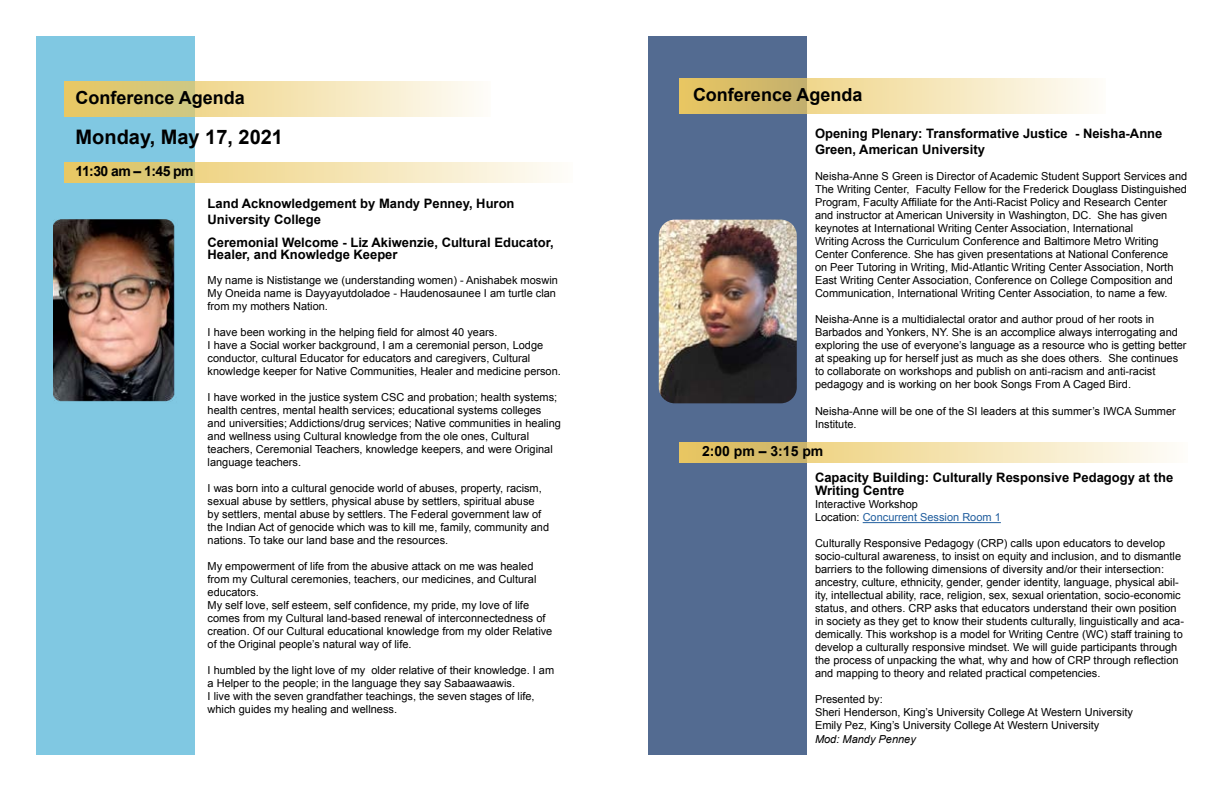
<style>
.page{position:relative;width:1224px;height:792px;background:#fff}
.page>*{position:absolute;margin:0;border:0;box-sizing:border-box;transform-origin:0 0}
.t1{font:700 20px "Arial";color:#000}
.t2{font:700 18px "Arial";color:#000}
.t3{font:700 14px "Arial";letter-spacing:-.04em;color:#000}
.t4{font:700 13px/16px "Arial";color:#000}
.t5{font:11px/13px "Arial";color:#000}
.t6{font:italic 11px "Arial";color:#000}
.s1{color:#215e9e}
</style>
<div class="page">
<div style="left:36px;top:36px;width:159px;height:720px;background:#80c8e2"></div>
<div style="left:648px;top:36px;width:159px;height:720px;background:#536b91"></div>
<hr style="left:863px;top:522px;width:138px;height:1px;background:#215e9e">
<svg style="left:64px;top:81px;width:412px;height:36px;background:#eddea7"></svg>
<svg style="left:680px;top:79px;width:411px;height:35px;background:#ecdaa3"></svg>
<svg style="left:64px;top:162px;width:489px;height:21px;background:#efdea7"></svg>
<img style="left:54px;top:220px;width:121px;height:182px">
<img style="left:659px;top:220px;width:138px;height:183px">
<svg style="left:680px;top:442px;width:489px;height:21px;background:#eedca5"></svg>
<p class="t2" style="left:76px;top:85px;width:171px">Conference Agenda</p>
<p class="t2" style="left:693px;top:83px;width:171px">Conference Agenda</p>
<h2 class="t1" style="left:76px;top:123px;width:209px">Monday, May 17, 2021</h2>
<p class="t3" style="left:76px;top:161px;width:120px">11:30 am – 1:45 pm</p>
<p class="t4" style="left:208px;top:195px;width:308px">Land Acknowledgement by Mandy Penney, Huron<br>University College</p>
<p class="t4" style="left:208px;top:236px;width:348px;line-height:12px">Ceremonial Welcome - Liz Akiwenzie, Cultural Educator,<br>Healer, and Knowledge Keeper</p>
<p class="t5" style="left:208px;top:273px;width:352px">My name is Nististange we (understanding women) - Anishabek moswin<br>My Oneida name is Dayyayutdoladoe - Haudenosaunee I am turtle clan from my mothers Nation.</p>
<p class="t5" style="left:208px;top:325px;width:291px">I have been working in the helping field for almost 40 years.</p>
<p class="t5" style="left:208px;top:338px;width:355px">I have a Social worker background, I am a ceremonial person, Lodge conductor, cultural Educator for educators and caregivers, Cultural knowledge keeper for Native Communities, Healer and medicine person.</p>
<p class="t5" style="left:208px;top:390px;width:355px">I have worked in the justice system CSC and probation; health systems; health centres, mental health services; educational systems colleges and universities; Addictions/drug services; Native communities in healing and wellness using Cultural knowledge from the ole ones, Cultural teachers, Ceremonial Teachers, knowledge keepers, and were Original language teachers.</p>
<p class="t5" style="left:208px;top:481px;width:343px">I was born into a cultural genocide world of abuses, property, racism, sexual abuse by settlers, physical abuse by settlers, spiritual abuse<br>by settlers, mental abuse by settlers. The Federal government law of the Indian Act of genocide which was to kill me, family, community and nations. To take our land base and the resources.</p>
<p class="t5" style="left:208px;top:559px;width:330px">My empowerment of life from the abusive attack on me was healed from my Cultural ceremonies, teachers, our medicines, and Cultural educators.</p>
<p class="t5" style="left:208px;top:598px;width:323px">My self love, self esteem, self confidence, my pride, my love of life</p>
<p class="t5" style="left:208px;top:611px;width:346px">comes from my Cultural land-based renewal of interconnectedness of creation. Of our Cultural educational knowledge from my older Relative of the Original people’s natural way of life.</p>
<p class="t5" style="left:208px;top:663px;width:348px">I humbled by the light love of my older relative of their knowledge. I am a Helper to the people; in the language they say Sabaawaawis.<br>I live with the seven grandfather teachings, the seven stages of life, which guides my healing and wellness.</p>
<p class="t4" style="left:815px;top:126px;width:349px">Opening Plenary: Transformative Justice - Neisha-Anne<br>Green, American University</p>
<p class="t5" style="left:815px;top:170px;width:374px">Neisha-Anne S Green is Director of Academic Student Support Services and<br>The Writing Center, Faculty Fellow for the Frederick Douglass Distinguished</p>
<p class="t5" style="left:815px;top:196px;width:354px">Program, Faculty Affiliate for the Anti-Racist Policy and Research Center</p>
<p class="t5" style="left:815px;top:209px;width:360px">and instructor at American University in Washington, DC. She has given keynotes at International Writing Center Association, International<br>Writing Across the Curriculum Conference and Baltimore Metro Writing Center Conference. She has given presentations at National Conference on Peer Tutoring in Writing, Mid-Atlantic Writing Center Association, North East Writing Center Association, Conference on College Composition and Communication, International Writing Center Association, to name a few.</p>
<p class="t5" style="left:815px;top:313px;width:373px">Neisha-Anne is a multidialectal orator and author proud of her roots in Barbados and Yonkers, NY. She is an accomplice always interrogating and exploring the use of everyone’s language as a resource who is getting better at speaking up for herself just as much as she does others. She continues to collaborate on workshops and publish on anti-racism and anti-racist pedagogy and is working on her book Songs From A Caged Bird.</p>
<p class="t5" style="left:815px;top:404px;width:362px">Neisha-Anne will be one of the SI leaders at this summer’s IWCA Summer<br>Institute.</p>
<p class="t3" style="left:702px;top:442px;width:123px">2:00 pm – 3:15 pm</p>
<p class="t4" style="left:815px;top:472px;width:360px;line-height:13px">Capacity Building: Culturally Responsive Pedagogy at the<br>Writing Centre</p>
<p class="t5" style="left:815px;top:498px;width:187px">Interactive Workshop<br>Location: <span class="s1">Concurrent Session Room 1</span></p>
<p class="t5" style="left:815px;top:537px;width:371px">Culturally Responsive Pedagogy (CRP) calls upon educators to develop socio-cultural awareness, to insist on equity and inclusion, and to dismantle barriers to the following dimensions of diversity and/or their intersection: ancestry, culture, ethnicity, gender, gender identity, language, physical abil&shy;ity, intellectual ability, race, religion, sex, sexual orientation, socio-economic status, and others. CRP asks that educators understand their own position in society as they get to know their students culturally, linguistically and aca&shy;demically. This workshop is a model for Writing Centre (WC) staff training to develop a culturally responsive mindset. We will guide participants through</p>
<p class="t5" style="left:815px;top:654px;width:365px">the process of unpacking the what, why and how of CRP through reflection</p>
<p class="t5" style="left:815px;top:667px;width:287px">and mapping to theory and related practical competencies.</p>
<p class="t5" style="left:815px;top:693px;width:320px">Presented by:<br>Sheri Henderson, King’s University College At Western University<br>Emily Pez, King’s University College At Western University</p>
<p class="t6" style="left:815px;top:732px;width:102px">Mod: Mandy Penney</p>
</div>
